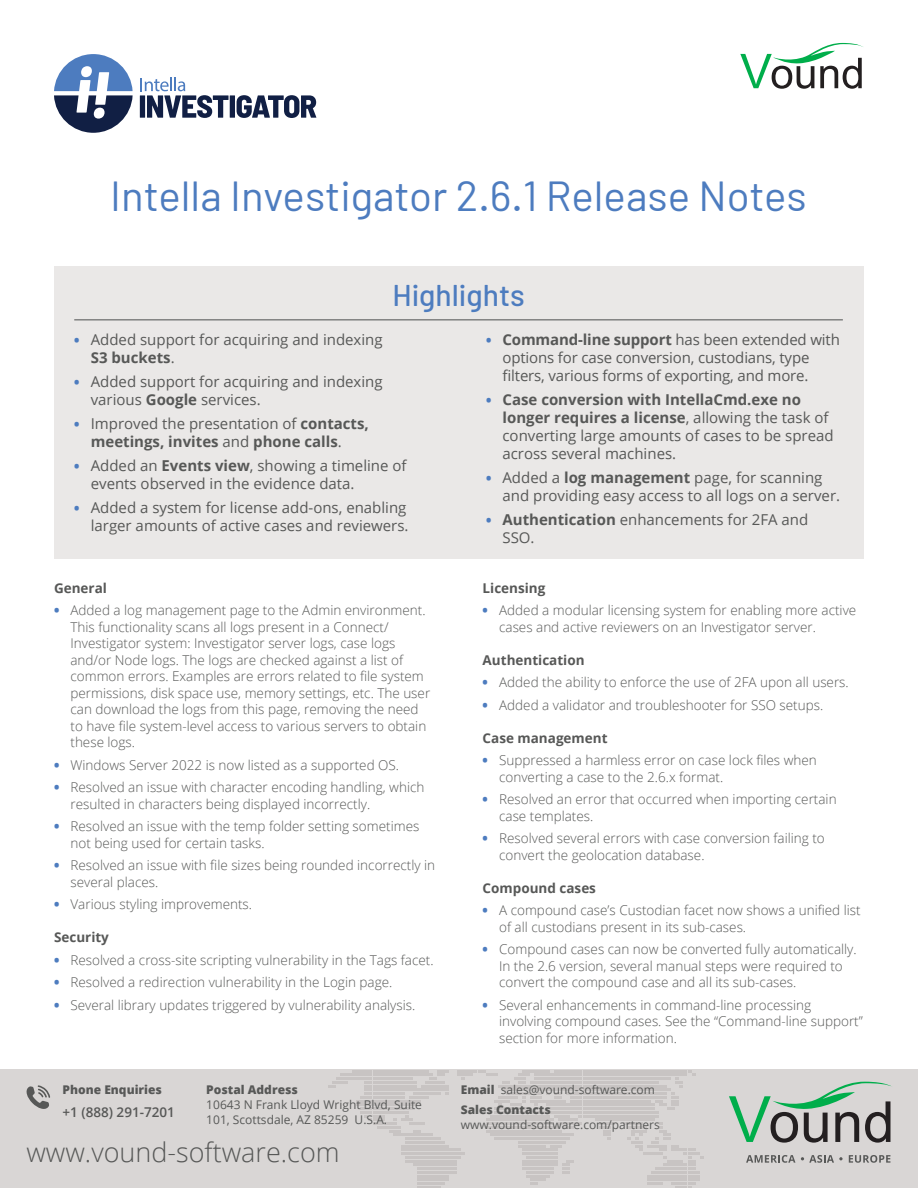
<style>
.page{position:relative;width:918px;height:1188px;background:#fff}
.page>*{position:absolute;margin:0;border:0;box-sizing:border-box;transform-origin:0 0}
.t1{font:42px "Barlow";color:#4d7cbf}
.t2{font:500 30px "Barlow";color:#4d7cbf}
.t3{font:300 27px "Open Sans";color:#575857}
.t4{font:15px/18px "Open Sans";color:#575857}
.t5{font:700 15px/18px "Open Sans";color:#575857}
.t6{font:300 13.5px/16.5px "Open Sans";color:#575857}
.t7{font:700 13.5px "Open Sans";color:#575857}
.t8{font:600 13.5px "Open Sans";color:#575857}
.t9{font:12px/15px "Open Sans";color:#575857}
.t10{font:800 12px "Open Sans";color:#575857}
.s1{font-weight:800;font-size:13.5px;color:#4d7cbf}
.s2{font-weight:700}
.s3{font-weight:400}
.s4{font-weight:800;color:#4d7cbf}
.s5{font-weight:800}
</style>
<div class="page">
<div style="left:0;top:1069px;width:918px;height:119px;background:#d9d6d5"></div>
<svg style="left:328px;top:1070px;width:375px;height:118px"></svg>
<svg style="left:746px;top:1155px;width:49px;height:8px"></svg>
<svg style="left:849px;top:1155px;width:41px;height:8px"></svg>
<svg style="left:729px;top:1082px;width:163px;height:61px"></svg>
<svg style="left:801px;top:1155px;width:42px;height:8px"></svg>
<svg style="left:26px;top:1085px;width:24px;height:24px"></svg>
<svg style="left:140px;top:77px;width:176px;height:41px"></svg>
<svg style="left:54px;top:54px;width:79px;height:79px"></svg>
<svg style="left:740px;top:43px;width:123px;height:46px"></svg>
<div style="left:54px;top:266px;width:810px;height:293px;background:#eae8e7"></div>
<hr style="left:74px;top:319px;width:769px;height:1px;background:#737474">
<h1 class="t1" style="left:110px;top:170px;width:698px">Intella Investigator 2.6.1 Release Notes</h1>
<h2 class="t2" style="left:392px;top:276px;width:134px">Highlights</h2>
<p class="t4" style="left:91px;top:330px;width:293px;text-indent:-16px"><span class="s1">•</span> Added support for acquiring and indexing<br><span class="s2">S3 buckets</span>.</p>
<p class="t4" style="left:91px;top:372px;width:293px;text-indent:-16px"><span class="s1">•</span> Added support for acquiring and indexing various <span class="s2">Google</span> services.</p>
<p class="t5" style="left:91px;top:414px;width:280px;text-indent:-16px"><span class="s1">•</span> <span class="s3">Improved the presentation of</span> contacts, meetings, invites <span class="s3">and</span> phone calls<span class="s3">.</span></p>
<p class="t4" style="left:91px;top:456px;width:317px;text-indent:-16px"><span class="s1">•</span> Added an <span class="s2">Events view</span>, showing a timeline of events observed in the evidence data.</p>
<p class="t4" style="left:74px;top:498px;width:336px;text-align:right"><span class="s1">•</span> Added a system for license add-ons, enabling larger amounts of active cases and reviewers.</p>
<p class="t7" style="left:54px;top:578px;width:55px">General</p>
<p class="t6" style="left:70px;top:602px;width:361px;text-indent:-16px"><span class="s4">•</span> Added a log management page to the Admin environment.<br>This functionality scans all logs present in a Connect/ Investigator system: Investigator server logs, case logs and/or Node logs. The logs are checked against a list of common errors. Examples are errors related to file system permissions, disk space use, memory settings, etc. The user can download the logs from this page, removing the need to have file system-level access to various servers to obtain these logs.</p>
<p class="t6" style="left:54px;top:756px;width:347px"><span class="s4">•</span> Windows Server 2022 is now listed as a supported OS.</p>
<p class="t6" style="left:70px;top:779px;width:355px;text-indent:-16px"><span class="s4">•</span> Resolved an issue with character encoding handling, which resulted in characters being displayed incorrectly.</p>
<p class="t6" style="left:70px;top:818px;width:350px;text-indent:-16px"><span class="s4">•</span> Resolved an issue with the temp folder setting sometimes not being used for certain tasks.</p>
<p class="t6" style="left:70px;top:857px;width:366px;text-indent:-16px"><span class="s4">•</span> Resolved an issue with file sizes being rounded incorrectly in several places.</p>
<p class="t6" style="left:54px;top:896px;width:200px"><span class="s4">•</span> Various styling improvements.</p>
<p class="t7" style="left:54px;top:928px;width:57px">Security</p>
<p class="t6" style="left:54px;top:951px;width:381px"><span class="s4">•</span> Resolved a cross-site scripting vulnerability in the Tags facet.</p>
<p class="t6" style="left:54px;top:974px;width:340px"><span class="s4">•</span> Resolved a redirection vulnerability in the Login page.</p>
<p class="t6" style="left:54px;top:996px;width:363px"><span class="s4">•</span> Several library updates triggered by vulnerability analysis.</p>
<p class="t10" style="left:63px;top:1081px;width:101px">Phone Enquiries</p>
<p class="t8" style="left:63px;top:1103px;width:114px">+1 (888) 291-7201</p>
<h3 class="t3" style="left:26px;top:1134px;width:315px">www.vound-software.com</h3>
<p class="t10" style="left:206px;top:1081px;width:93px">Postal Address</p>
<p class="t9" style="left:206px;top:1097px;width:217px">10643 N Frank Lloyd Wright Blvd, Suite<br>101, Scottsdale, AZ 85259 U.S.A.</p>
<p class="t4" style="left:502px;top:330px;width:339px;text-indent:-16px"><span class="s1">•</span> <span class="s2">Command-line support</span> has been extended with options for case conversion, custodians, type filters, various forms of exporting, and more.</p>
<p class="t4" style="left:502px;top:390px;width:333px;text-indent:-16px"><span class="s1">•</span> <span class="s2">Case conversion with IntellaCmd.exe no longer requires a license</span>, allowing the task of converting large amounts of cases to be spread across several machines.</p>
<p class="t4" style="left:502px;top:468px;width:339px;text-indent:-16px"><span class="s1">•</span> Added a <span class="s2">log management</span> page, for scanning and providing easy access to all logs on a server.</p>
<p class="t4" style="left:502px;top:510px;width:307px;text-indent:-16px"><span class="s1">•</span> <span class="s2">Authentication</span> enhancements for 2FA and<br>SSO.</p>
<p class="t7" style="left:483px;top:578px;width:64px">Licensing</p>
<p class="t6" style="left:499px;top:602px;width:359px;text-indent:-16px"><span class="s4">•</span> Added a modular licensing system for enabling more active cases and active reviewers on an Investigator server.</p>
<p class="t7" style="left:483px;top:650px;width:104px">Authentication</p>
<p class="t6" style="left:483px;top:674px;width:368px"><span class="s4">•</span> Added the ability to enforce the use of 2FA upon all users.</p>
<p class="t6" style="left:483px;top:696px;width:342px"><span class="s4">•</span> Added a validator and troubleshooter for SSO setups.</p>
<p class="t7" style="left:483px;top:728px;width:126px">Case management</p>
<p class="t6" style="left:499px;top:752px;width:319px;text-indent:-16px"><span class="s4">•</span> Suppressed a harmless error on case lock files when converting a case to the 2.6.x format.</p>
<p class="t6" style="left:499px;top:791px;width:339px;text-indent:-16px"><span class="s4">•</span> Resolved an error that occurred when importing certain case templates.</p>
<p class="t6" style="left:499px;top:830px;width:327px;text-indent:-16px"><span class="s4">•</span> Resolved several errors with case conversion failing to convert the geolocation database.</p>
<p class="t7" style="left:483px;top:878px;width:115px">Compound cases</p>
<p class="t6" style="left:499px;top:902px;width:363px;text-indent:-16px"><span class="s4">•</span> A compound case’s Custodian facet now shows a unified list of all custodians present in its sub-cases.</p>
<p class="t6" style="left:499px;top:941px;width:359px;text-indent:-16px"><span class="s4">•</span> Compound cases can now be converted fully automatically.<br>In the 2.6 version, several manual steps were required to convert the compound case and all its sub-cases.</p>
<p class="t6" style="left:499px;top:996px;width:365px;text-indent:-16px"><span class="s4">•</span> Several enhancements in command-line processing involving compound cases. See the “Command-line support” section for more information.</p>
<p class="t9" style="left:461px;top:1080px;width:196px;line-height:19.5px"><span class="s5">Email</span> sales@vound-software.com<br><span class="s5">Sales Contacts</span></p>
<p class="t9" style="left:461px;top:1117px;width:200px">www.vound-software.com/partners</p>
</div>
